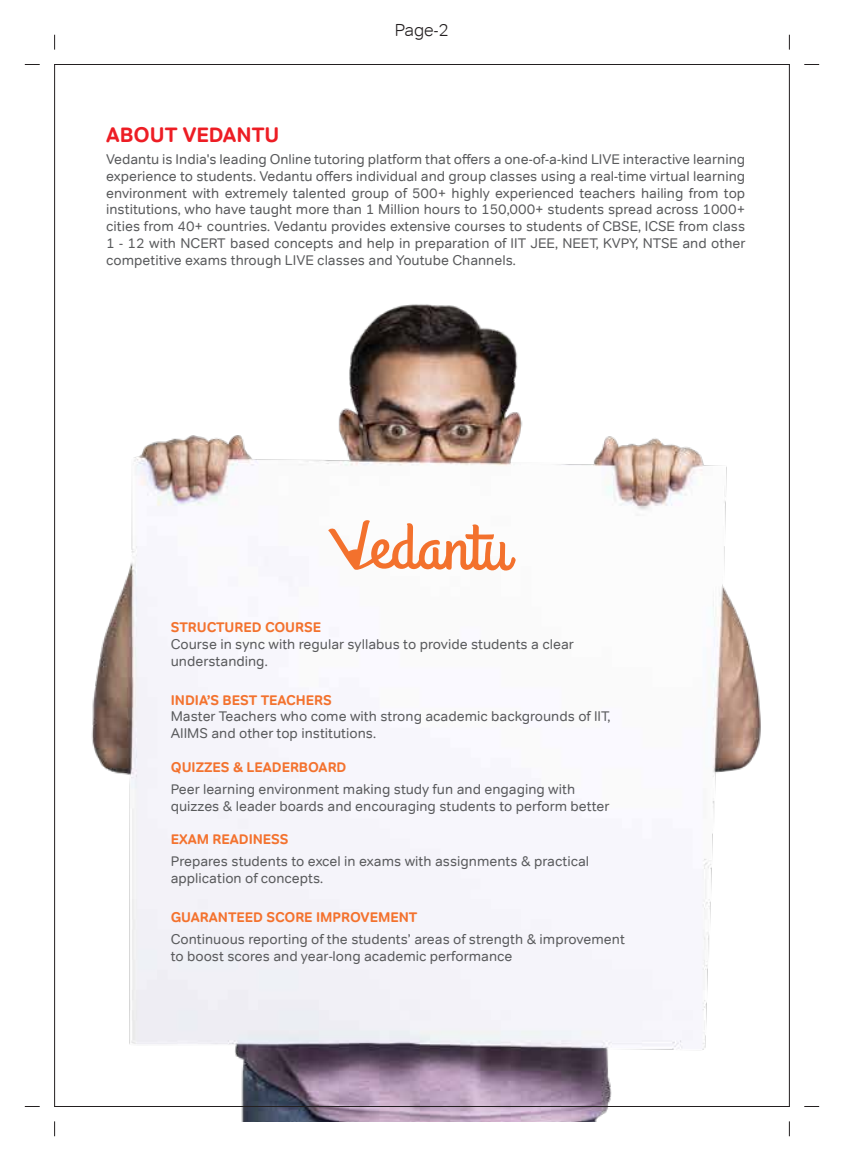
<style>
.page{position:relative;width:844px;height:1171px;background:#fff}
.page>*{position:absolute;margin:0;border:0;box-sizing:border-box;transform-origin:0 0}
.t1{font:700 21px "Tondo";color:#ed1d24}
.t2{font:300 17.5px "Tondo";color:#231f20}
.t3{font:14px/16.8px "Tondo";color:#595a5c}
.t4{font:700 14px "Tondo";color:#f3722e}
</style>
<div class="page">
<img style="left:91px;top:184px;width:699px;height:937px">
<svg style="left:328px;top:519px;width:187px;height:52px"></svg>
<svg style="left:54px;top:35px;width:1px;height:15px"></svg>
<svg style="left:25px;top:64px;width:15px;height:1px"></svg>
<svg style="left:804px;top:64px;width:15px;height:1px"></svg>
<svg style="left:788px;top:35px;width:1px;height:15px"></svg>
<svg style="left:54px;top:1121px;width:1px;height:15px"></svg>
<svg style="left:25px;top:1106px;width:15px;height:1px"></svg>
<svg style="left:804px;top:1106px;width:15px;height:1px"></svg>
<svg style="left:788px;top:1121px;width:1px;height:15px"></svg>
<p class="t2" style="left:394px;top:19px;width:56px">Page-2</p>
<h1 class="t1" style="left:106px;top:122px;width:175px">ABOUT VEDANTU</h1>
<p class="t3" style="left:106px;top:151px;width:640px;text-align:justify">Vedantu is India's leading Online tutoring platform that offers a one-of-a-kind LIVE interactive learning experience to students. Vedantu offers individual and group classes using a real-time virtual learning environment with extremely talented group of 500+ highly experienced teachers hailing from top institutions, who have taught more than 1 Million hours to 150,000+ students spread across 1000+ cities from 40+ countries. Vedantu provides extensive courses to students of CBSE, ICSE from class 1 - 12 with NCERT based concepts and help in preparation of IIT JEE, NEET, KVPY, NTSE and other competitive exams through LIVE classes and Youtube Channels.</p>
<p class="t4" style="left:171px;top:619px;width:152px">STRUCTURED COURSE</p>
<p class="t3" style="left:171px;top:636px;width:404px">Course in sync with regular syllabus to provide students a clear understanding.</p>
<p class="t4" style="left:171px;top:691px;width:162px">INDIA’S BEST TEACHERS</p>
<p class="t3" style="left:171px;top:708px;width:441px">Master Teachers who come with strong academic backgrounds of IIT,<br>AIIMS and other top institutions.</p>
<p class="t4" style="left:171px;top:758px;width:177px">QUIZZES &amp; LEADERBOARD</p>
<p class="t3" style="left:171px;top:781px;width:440px">Peer learning environment making study fun and engaging with quizzes &amp; leader boards and encouraging students to perform better</p>
<p class="t4" style="left:171px;top:831px;width:119px">EXAM READINESS</p>
<p class="t3" style="left:171px;top:853px;width:420px">Prepares students to excel in exams with assignments &amp; practical application of concepts.</p>
<p class="t4" style="left:171px;top:908px;width:248px">GUARANTEED SCORE IMPROVEMENT</p>
<p class="t3" style="left:171px;top:931px;width:455px">Continuous reporting of the students’ areas of strength &amp; improvement to boost scores and year-long academic performance</p>
</div>
